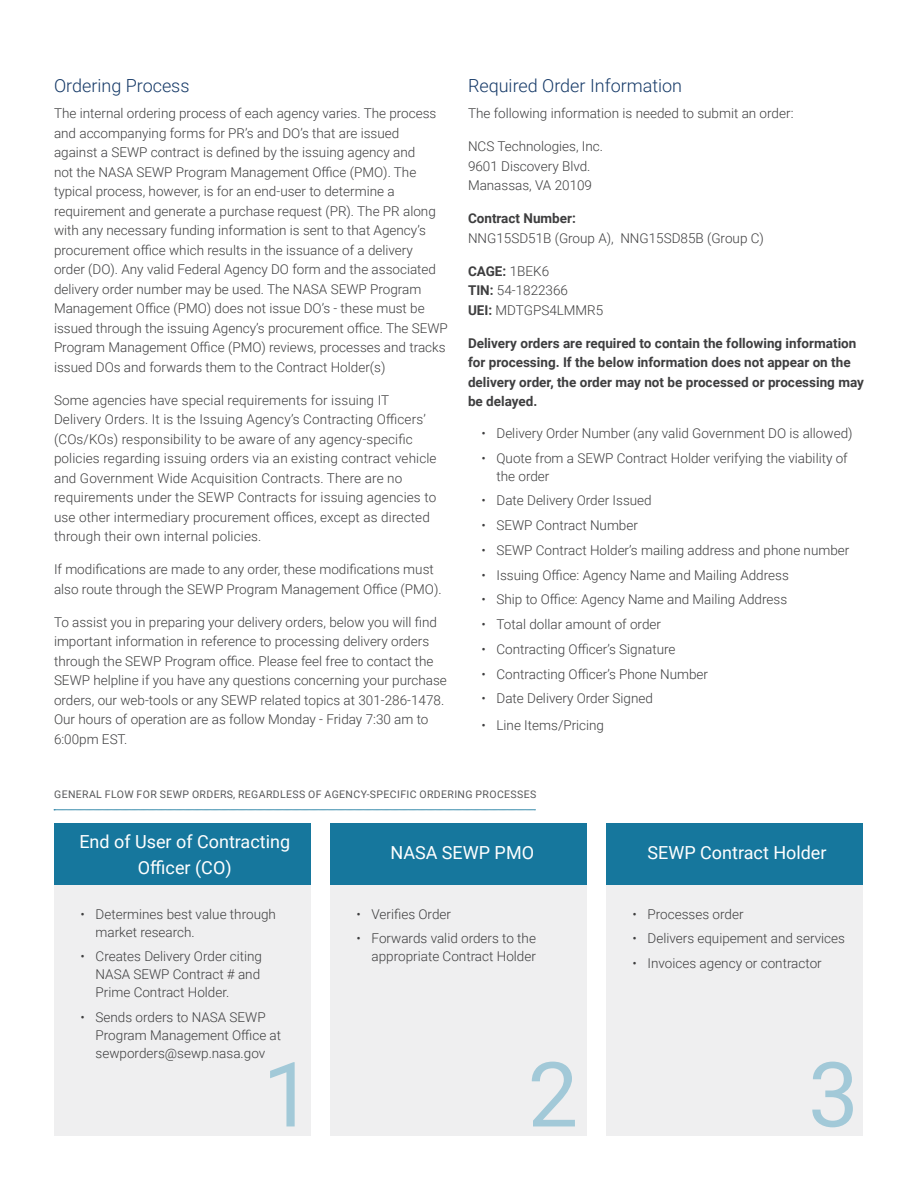
<style>
.page{position:relative;width:918px;height:1188px;background:#fff}
.page>*{position:absolute;margin:0;border:0;box-sizing:border-box;transform-origin:0 0}
.Heading_3{font:90px "Roboto";color:#a2c9d8}
.Heading_3-2{font:18px/25.5px "Roboto";color:#fff;text-align:center}
.Heading_2{font:300 18px "Roboto";color:#163a68}
.Body_Text{font:300 13.5px/19.5px "Roboto";color:#3e3e3f}
.Body_Text-2{font:700 13.5px/19.5px "Roboto";color:#3e3e3f}
.Specification_Text{font:10.5px "Roboto";letter-spacing:.035em;color:#57585a}
.s1{font-weight:700}
</style>
<div class="page">
<div style="left:55px;top:823px;width:256px;height:61px;background:#16779d"></div>
<div style="left:55px;top:885px;width:256px;height:250px;background:#efeff0"></div>
<div style="left:331px;top:823px;width:256px;height:61px;background:#16779d"></div>
<div style="left:331px;top:885px;width:256px;height:250px;background:#efeff0"></div>
<div style="left:607px;top:823px;width:256px;height:61px;background:#16779d"></div>
<div style="left:607px;top:885px;width:256px;height:250px;background:#efeff0"></div>
<svg style="left:54px;top:810px;width:481px;height:1px"></svg>
<p class="Heading_2" style="left:54px;top:73px;width:137px">Ordering Process</p>
<p class="Body_Text" style="left:54px;top:103px;width:395px">The internal ordering process of each agency varies. The process and accompanying forms for PR’s and DO’s that are issued<br>against a SEWP contract is defined by the issuing agency and<br>not the NASA SEWP Program Management Office (PMO). The typical process, however, is for an end-user to determine a requirement and generate a purchase request (PR). The PR along with any necessary funding information is sent to that Agency’s procurement office which results in the issuance of a delivery<br>order (DO). Any valid Federal Agency DO form and the associated delivery order number may be used. The NASA SEWP Program Management Office (PMO) does not issue DO’s - these must be issued through the issuing Agency’s procurement office. The SEWP Program Management Office (PMO) reviews, processes and tracks issued DOs and forwards them to the Contract Holder(s)</p>
<p class="Body_Text" style="left:54px;top:390px;width:384px">Some agencies have special requirements for issuing IT Delivery Orders. It is the Issuing Agency’s Contracting Officers’ (COs/KOs) responsibility to be aware of any agency-specific policies regarding issuing orders via an existing contract vehicle and Government Wide Acquisition Contracts. There are no requirements under the SEWP Contracts for issuing agencies to use other intermediary procurement offices, except as directed through their own internal policies.</p>
<p class="Body_Text" style="left:54px;top:559px;width:389px">If modifications are made to any order, these modifications must also route through the SEWP Program Management Office (PMO).</p>
<p class="Body_Text" style="left:54px;top:612px;width:394px">To assist you in preparing your delivery orders, below you will find important information in reference to processing delivery orders through the SEWP Program office. Please feel free to contact the SEWP helpline if you have any questions concerning your purchase orders, our web-tools or any SEWP related topics at 301-286-1478.<br>Our hours of operation are as follow Monday - Friday 7:30 am to 6:00pm EST.</p>
<p class="Heading_2" style="left:468px;top:73px;width:216px">Required Order Information</p>
<p class="Body_Text" style="left:468px;top:103px;width:327px">The following information is needed to submit an order:</p>
<p class="Body_Text" style="left:468px;top:136px;width:137px">NCS Technologies, Inc.<br>9601 Discovery Blvd.<br>Manassas, VA 20109</p>
<p class="Body_Text" style="left:468px;top:208px;width:297px"><span class="s1">Contract Number:<br></span>NNG15SD51B (Group A), NNG15SD85B (Group C)</p>
<p class="Body_Text" style="left:468px;top:261px;width:137px"><span class="s1">CAGE:</span> 1BEK6<br><span class="s1">TIN:</span> 54-1822366<br><span class="s1">UEI:</span> MDTGPS4LMMR5</p>
<p class="Body_Text-2" style="left:468px;top:333px;width:398px">Delivery orders are required to contain the following information for processing. If the below information does not appear on the delivery order, the order may not be processed or processing may be delayed.</p>
<p class="Body_Text" style="left:482px;top:423px;width:373px">• Delivery Order Number (any valid Government DO is allowed)</p>
<p class="Body_Text" style="left:496px;top:448px;width:353px;line-height:18px;text-indent:-15px">• Quote from a SEWP Contract Holder verifying the viability of the order</p>
<p class="Body_Text" style="left:482px;top:490px;width:172px">• Date Delivery Order Issued</p>
<p class="Body_Text" style="left:482px;top:515px;width:158px">• SEWP Contract Number</p>
<p class="Body_Text" style="left:482px;top:540px;width:369px">• SEWP Contract Holder’s mailing address and phone number</p>
<p class="Body_Text" style="left:482px;top:565px;width:309px">• Issuing Office: Agency Name and Mailing Address</p>
<p class="Body_Text" style="left:482px;top:589px;width:307px">• Ship to Office: Agency Name and Mailing Address</p>
<p class="Body_Text" style="left:482px;top:614px;width:181px">• Total dollar amount of order</p>
<p class="Body_Text" style="left:482px;top:639px;width:196px">• Contracting Officer’s Signature</p>
<p class="Body_Text" style="left:482px;top:664px;width:228px">• Contracting Officer’s Phone Number</p>
<p class="Body_Text" style="left:482px;top:688px;width:173px">• Date Delivery Order Signed</p>
<p class="Body_Text" style="left:482px;top:715px;width:124px">• Line Items/Pricing</p>
<p class="Specification_Text" style="left:54px;top:787px;width:484px">GENERAL FLOW FOR SEWP ORDERS, REGARDLESS OF AGENCY-SPECIFIC ORDERING PROCESSES</p>
<p class="Heading_3-2" style="left:79px;top:829px;width:212px">End of User of Contracting<br>Officer (CO)</p>
<p class="Body_Text" style="left:96px;top:904px;width:182px;line-height:18px;text-indent:-15px">• Determines best value through market research.</p>
<p class="Body_Text" style="left:96px;top:947px;width:168px;line-height:18px;text-indent:-15px">• Creates Delivery Order citing<br>NASA SEWP Contract # and<br>Prime Contract Holder.</p>
<p class="Body_Text" style="left:96px;top:1008px;width:187px;line-height:18px;text-indent:-15px">• Sends orders to NASA SEWP<br>Program Management Office at sewporders@sewp.nasa.gov</p>
<p class="Heading_3-2" style="left:390px;top:839px;width:145px">NASA SEWP PMO</p>
<p class="Heading_3-2" style="left:648px;top:839px;width:181px">SEWP Contract Holder</p>
<p class="Body_Text" style="left:357px;top:904px;width:96px">• Verifies Order</p>
<p class="Body_Text" style="left:357px;top:929px;width:181px;line-height:18px;text-align:right">• Forwards valid orders to the appropriate Contract Holder</p>
<p class="Body_Text" style="left:633px;top:904px;width:112px">• Processes order</p>
<p class="Body_Text" style="left:633px;top:928px;width:214px">• Delivers equipement and services</p>
<p class="Body_Text" style="left:633px;top:953px;width:191px">• Invoices agency or contractor</p>
<p class="Heading_3" style="left:263px;top:1031px;width:52px">1</p>
<p class="Heading_3" style="left:528px;top:1031px;width:52px">2</p>
<p class="Heading_3" style="left:808px;top:1031px;width:52px">3</p>
</div>
